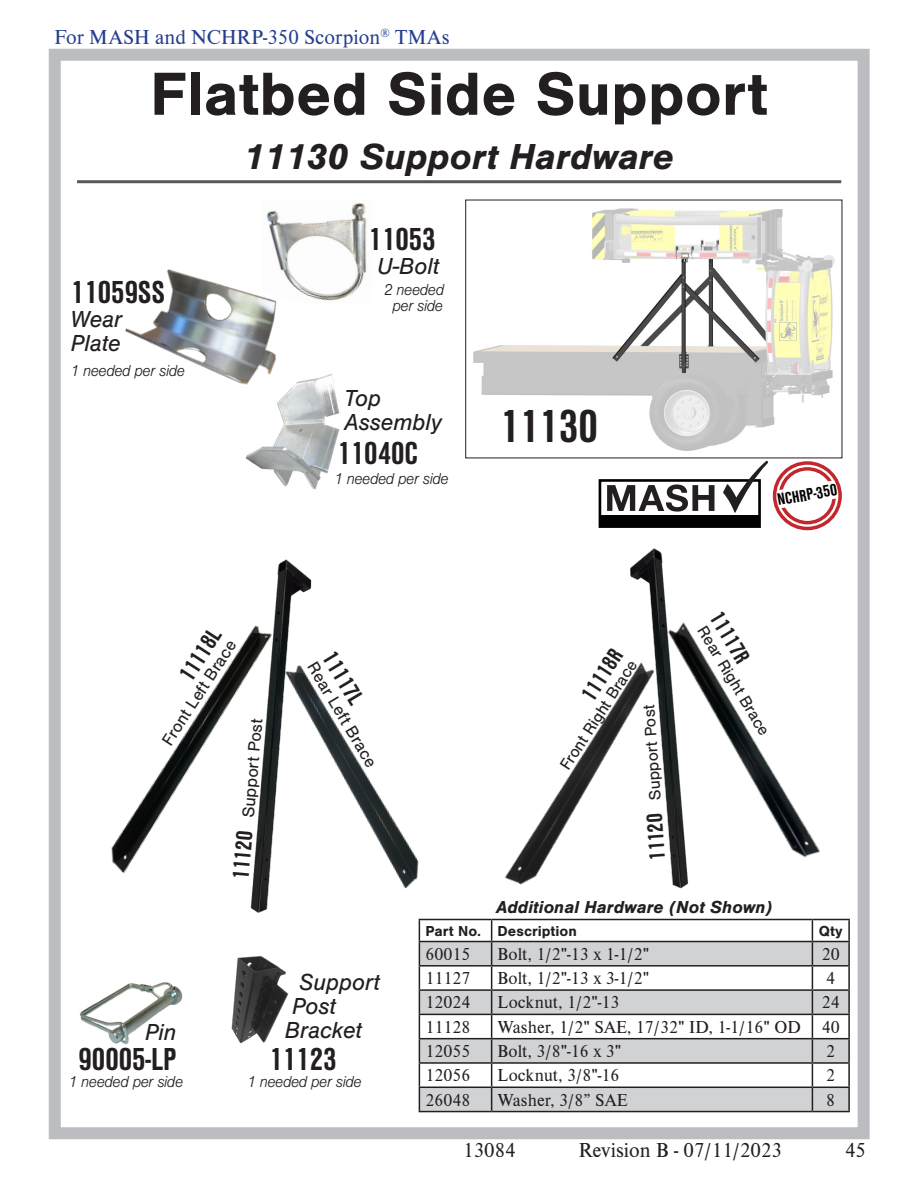
<style>
.page{position:relative;width:918px;height:1188px;background:#fff}
.page>*{position:absolute;margin:0;border:0;box-sizing:border-box;transform-origin:0 0}
.Chapter_Title{font:700 63px "Nimbus San";color:#231f20}
.Cond_Number{font:700 48px "Nimbus San Con";color:#231f20}
.Chapter_Subtitle{font:italic 700 37.5px "Nimbus San";color:#231f20}
.Cond_Number-2{font:700 33px "Nimbus San Con";color:#231f20}
.Cond_Number-3{font:italic 24px "Nimbus San";color:#231f20}
.Cond_Number-4{font:700 24px "Nimbus San Con";color:#231f20}
.Cond_Number-5{font:700 23.1px "Nimbus San Con";color:#231f20}
.t1{font:21px "Nimbus Rom D";color:#253f8e}
.t2{font:21px "Nimbus Rom D";color:#231f20}
.t3{font:18px "Nimbus Rom D";color:#231f20}
.Legend_Key{font:italic 700 18px "Nimbus San";color:#231f20}
.Cond_Number-6{font:17.4px "Nimbus San";color:#231f20}
.t4{font:700 17.25px "Nimbus San Con";color:#000}
.Cond_Number-7{font:16.8px "Nimbus San";color:#231f20}
.Mini-detail{font:italic 300 16.5px "Nimbus San";letter-spacing:-.03em;color:#231f20;scale:.95 1}
.t5{font:700 15px "Nimbus San";color:#231f20}
.s1{font-family:"Nimbus San Con";font-weight:700;font-size:24px}
.s2{font-family:"Nimbus San Con";font-weight:700;font-size:23.1px}
</style>
<div class="page">
<div style="left:49px;top:49px;width:821px;height:1090px;border:12px solid #bcbdc0"></div>
<img style="left:80px;top:982px;width:102px;height:62px">
<img style="left:473px;top:208px;width:362px;height:243px">
<img style="left:250px;top:559px;width:62px;height:354px">
<img style="left:273px;top:653px;width:146px;height:245px">
<img style="left:111px;top:604px;width:171px;height:284px">
<img style="left:505px;top:685px;width:121px;height:200px">
<img style="left:626px;top:548px;width:63px;height:341px">
<img style="left:660px;top:611px;width:160px;height:261px">
<img style="left:231px;top:956px;width:58px;height:88px">
<svg style="left:420px;top:942px;width:428px;height:169px;fill:#d1d2d4"></svg>
<hr style="left:419px;top:919px;width:73px;height:1px;background:#231f20">
<hr style="left:492px;top:919px;width:320px;height:1px;background:#231f20">
<hr style="left:812px;top:919px;width:38px;height:1px;background:#231f20">
<hr style="left:848px;top:920px;width:2px;height:21px;background:#231f20">
<hr style="left:419px;top:941px;width:73px;height:1px;background:#231f20">
<hr style="left:492px;top:941px;width:320px;height:1px;background:#231f20">
<hr style="left:812px;top:941px;width:38px;height:1px;background:#231f20">
<hr style="left:848px;top:942px;width:2px;height:23px;background:#231f20">
<hr style="left:419px;top:965px;width:73px;height:2px;background:#231f20">
<hr style="left:492px;top:965px;width:320px;height:2px;background:#231f20">
<hr style="left:812px;top:965px;width:38px;height:2px;background:#231f20">
<hr style="left:848px;top:967px;width:2px;height:22px;background:#231f20">
<hr style="left:419px;top:989px;width:73px;height:2px;background:#231f20">
<hr style="left:492px;top:989px;width:320px;height:2px;background:#231f20">
<hr style="left:812px;top:989px;width:38px;height:2px;background:#231f20">
<hr style="left:848px;top:991px;width:2px;height:23px;background:#231f20">
<hr style="left:419px;top:1014px;width:73px;height:1px;background:#231f20">
<hr style="left:492px;top:1014px;width:320px;height:1px;background:#231f20">
<hr style="left:812px;top:1014px;width:38px;height:1px;background:#231f20">
<hr style="left:848px;top:1015px;width:2px;height:23px;background:#231f20">
<hr style="left:419px;top:1038px;width:73px;height:1px;background:#231f20">
<hr style="left:492px;top:1038px;width:320px;height:1px;background:#231f20">
<hr style="left:812px;top:1038px;width:38px;height:1px;background:#231f20">
<hr style="left:848px;top:1039px;width:2px;height:23px;background:#231f20">
<hr style="left:419px;top:1062px;width:73px;height:2px;background:#231f20">
<hr style="left:492px;top:1062px;width:320px;height:2px;background:#231f20">
<hr style="left:812px;top:1062px;width:38px;height:2px;background:#231f20">
<hr style="left:848px;top:1064px;width:2px;height:23px;background:#231f20">
<hr style="left:419px;top:1087px;width:73px;height:1px;background:#231f20">
<svg style="left:419px;top:920px;width:1px;height:191px"></svg>
<hr style="left:492px;top:1087px;width:320px;height:1px;background:#231f20">
<svg style="left:491px;top:920px;width:1px;height:191px"></svg>
<hr style="left:812px;top:1087px;width:38px;height:1px;background:#231f20">
<svg style="left:812px;top:920px;width:1px;height:191px"></svg>
<hr style="left:848px;top:1088px;width:2px;height:23px;background:#231f20">
<hr style="left:419px;top:1111px;width:73px;height:1px;background:#231f20">
<hr style="left:492px;top:1111px;width:320px;height:1px;background:#231f20">
<hr style="left:812px;top:1111px;width:38px;height:1px;background:#231f20">
<hr style="left:77px;top:180px;width:764px;height:3px;background:#57585a">
<div style="left:599px;top:479px;width:162px;height:49px;border:3px solid #000"></div>
<svg style="left:723px;top:460px;width:45px;height:53px"></svg>
<svg style="left:607px;top:484px;width:108px;height:28px"></svg>
<div style="left:600px;top:515px;width:160px;height:12px;background:#000"></div>
<div style="left:773px;top:461px;width:69px;height:69px;border:3px solid #c1272d;border-radius:50%"></div>
<svg style="left:777px;top:465px;width:57px;height:25px"></svg>
<svg style="left:780px;top:498px;width:58px;height:28px"></svg>
<img style="left:246px;top:374px;width:94px;height:115px">
<img style="left:266px;top:203px;width:101px;height:98px">
<img style="left:125px;top:252px;width:177px;height:145px">
<p class="t1" style="left:55px;top:24px;width:397px">For MASH and NCHRP-350 Scorpion<sup>®</sup> TMAs</p>
<p class="Chapter_Title" style="left:150px;top:59px;width:619px">Flatbed Side Support</p>
<p class="Chapter_Subtitle" style="left:244px;top:134px;width:432px">11130 Support Hardware</p>
<p class="Cond_Number-2" style="left:71px;top:274px;width:95px">11059SS</p>
<p class="Cond_Number-3" style="left:71px;top:306px;width:53px">Wear</p>
<p class="Cond_Number-3" style="left:71px;top:330px;width:51px">Plate</p>
<p class="Mini-detail" style="left:70px;top:362px;width:122px">1 needed per side</p>
<p class="Cond_Number-2" style="left:369px;top:221px;width:69px">11053</p>
<p class="Cond_Number-3" style="left:377px;top:252px;width:64px">U-Bolt</p>
<p class="Mini-detail" style="left:384px;top:281px;width:65px">2 needed</p>
<p class="Mini-detail" style="left:392px;top:297px;width:55px">per side</p>
<p class="Cond_Number-3" style="left:345px;top:384px;width:38px">Top</p>
<p class="Cond_Number-3" style="left:345px;top:408px;width:99px">Assembly</p>
<p class="Cond_Number-2" style="left:337px;top:435px;width:82px">11040C</p>
<p class="Mini-detail" style="left:334px;top:470px;width:122px">1 needed per side</p>
<p class="Cond_Number-4" style="left:174px;top:672px;width:59px;rotate:-57deg">11118L</p>
<p class="Cond_Number-6" style="left:158px;top:739px;width:124px;rotate:-57deg">Front Left Brace</p>
<p class="Cond_Number-6" style="left:233px;top:879px;width:163px;rotate:-85deg"><span class="s1">11120</span> Support Post</p>
<p class="Cond_Number-4" style="left:340px;top:647px;width:59px;rotate:59deg">11117L</p>
<p class="Cond_Number-6" style="left:320px;top:659px;width:120px;rotate:59deg">Rear Left Brace</p>
<p class="Cond_Number" style="left:500px;top:400px;width:99px">11130</p>
<p class="t4" style="left:776px;top:490px;width:62px;rotate:-10deg">NCHRP-350</p>
<p class="Cond_Number-5" style="left:576px;top:692px;width:58px;rotate:-57deg">11118R</p>
<p class="Cond_Number-7" style="left:556px;top:763px;width:129px;rotate:-57deg">Front Right Brace</p>
<p class="Cond_Number-7" style="left:650px;top:861px;width:157px;rotate:-94deg"><span class="s2">11120</span> Support Post</p>
<p class="Cond_Number-5" style="left:726px;top:607px;width:58px;rotate:59deg">11117R</p>
<p class="Cond_Number-7" style="left:710px;top:622px;width:126px;rotate:59deg">Rear Right Brace</p>
<p class="Legend_Key" style="left:496px;top:896px;width:278px">Additional Hardware (Not Shown)</p>
<p class="Cond_Number-3" style="left:145px;top:1018px;width:33px">Pin</p>
<p class="Cond_Number-2" style="left:79px;top:1041px;width:100px">90005-LP</p>
<p class="Cond_Number-3" style="left:299px;top:969px;width:82px">Support</p>
<p class="Cond_Number-3" style="left:292px;top:993px;width:45px">Post</p>
<p class="Cond_Number-3" style="left:285px;top:1017px;width:79px">Bracket</p>
<p class="Cond_Number-2" style="left:269px;top:1041px;width:69px">11123</p>
<p class="Mini-detail" style="left:69px;top:1073px;width:122px">1 needed per side</p>
<p class="Mini-detail" style="left:247px;top:1073px;width:122px">1 needed per side</p>
<p class="t5" style="left:425px;top:922px;width:57px">Part No.</p>
<p class="t5" style="left:498px;top:922px;width:81px">Description</p>
<p class="t5" style="left:819px;top:922px;width:25px">Qty</p>
<p class="t3" style="left:425px;top:942px;width:46px">60015</p>
<p class="t3" style="left:498px;top:942px;width:153px">Bolt, 1/2"-13 x 1-1/2"</p>
<p class="t3" style="left:822px;top:942px;width:19px">20</p>
<p class="t3" style="left:425px;top:966px;width:46px">11127</p>
<p class="t3" style="left:498px;top:966px;width:153px">Bolt, 1/2"-13 x 3-1/2"</p>
<p class="t3" style="left:826px;top:966px;width:10px">4</p>
<p class="t3" style="left:425px;top:991px;width:46px">12024</p>
<p class="t3" style="left:498px;top:991px;width:123px">Locknut, 1/2"-13</p>
<p class="t3" style="left:822px;top:991px;width:19px">24</p>
<p class="t3" style="left:425px;top:1015px;width:46px">11128</p>
<p class="t3" style="left:498px;top:1015px;width:305px">Washer, 1/2" SAE, 17/32" ID, 1-1/16" OD</p>
<p class="t3" style="left:822px;top:1015px;width:19px">40</p>
<p class="t3" style="left:425px;top:1039px;width:46px">12055</p>
<p class="t3" style="left:498px;top:1039px;width:125px">Bolt, 3/8"-16 x 3"</p>
<p class="t3" style="left:826px;top:1039px;width:10px">2</p>
<p class="t3" style="left:425px;top:1063px;width:46px">12056</p>
<p class="t3" style="left:498px;top:1063px;width:123px">Locknut, 3/8"-16</p>
<p class="t3" style="left:826px;top:1063px;width:10px">2</p>
<p class="t3" style="left:425px;top:1088px;width:46px">26048</p>
<p class="t3" style="left:498px;top:1088px;width:132px">Washer, 3/8” SAE</p>
<p class="t3" style="left:826px;top:1088px;width:10px">8</p>
<p class="t2" style="left:463px;top:1136px;width:54px">13084</p>
<p class="t2" style="left:579px;top:1136px;width:205px">Revision B - 07/11/2023</p>
<p class="t2" style="left:845px;top:1136px;width:22px">45</p>
</div>
